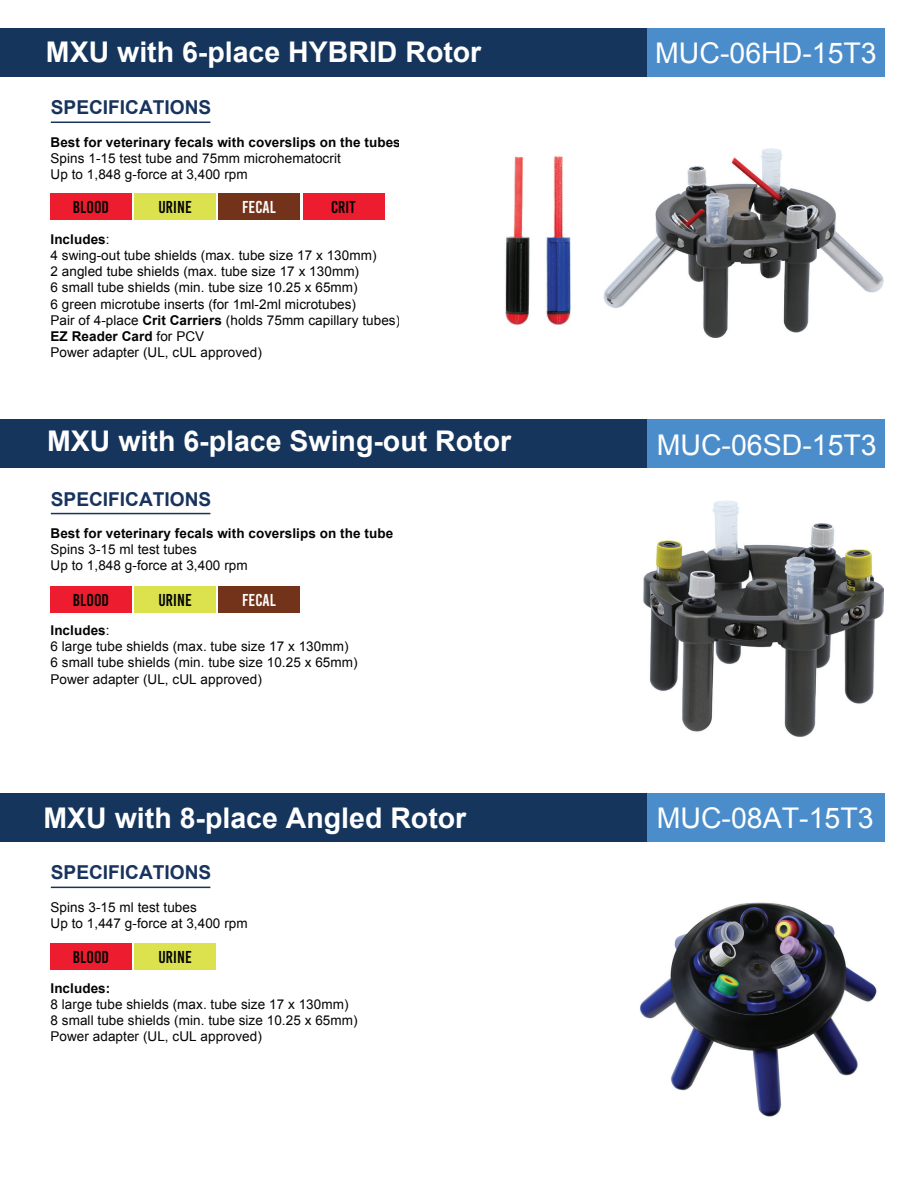
<style>
.page{position:relative;width:918px;height:1188px;background:#fff}
.page>*{position:absolute;margin:0;border:0;box-sizing:border-box;transform-origin:0 0}
.t1{font:700 28.5px "Arial";color:#fff}
.t2{font:28.5px "Arial";color:#fff}
.t3{font:700 19.2px "Arial";color:#18335d}
.t4{font:17.25px "Bebas Kai";letter-spacing:.005em;color:#040503}
.t5{font:17.25px "Bebas Kai";letter-spacing:.005em;color:#fff}
.t6{font:13.5px/16.2px "Arial";letter-spacing:.005em;color:#040503}
.t7{font:700 13.5px "Arial";letter-spacing:.005em;color:#040503}
.s1{font-weight:700}
</style>
<div class="page">
<hr style="left:51px;top:513px;width:159px;height:1px;background:#18335d">
<div style="left:51px;top:587px;width:81px;height:26px;background:#ed1c2e"></div>
<div style="left:135px;top:587px;width:81px;height:26px;background:#dce24e"></div>
<div style="left:219px;top:587px;width:81px;height:26px;background:#73331a"></div>
<img style="left:643px;top:500px;width:241px;height:237px">
<div style="left:0;top:28px;width:650px;height:49px;background:#15355d"></div>
<hr style="left:51px;top:122px;width:159px;height:1px;background:#18335d">
<div style="left:51px;top:194px;width:81px;height:26px;background:#ed1c2e"></div>
<div style="left:135px;top:194px;width:81px;height:26px;background:#dce24e"></div>
<div style="left:219px;top:194px;width:81px;height:26px;background:#73331a"></div>
<div style="left:303px;top:194px;width:81px;height:26px;background:#ed1c2e"></div>
<hr style="left:51px;top:887px;width:159px;height:1px;background:#18335d">
<div style="left:51px;top:943px;width:81px;height:27px;background:#ed1c2e"></div>
<div style="left:135px;top:943px;width:81px;height:27px;background:#dce24e"></div>
<div style="left:0;top:793px;width:650px;height:49px;background:#15355d"></div>
<img style="left:639px;top:902px;width:238px;height:215px">
<div style="left:647px;top:793px;width:237px;height:49px;background:#4a8dca"></div>
<img style="left:505px;top:156px;width:66px;height:169px">
<div style="left:0;top:419px;width:650px;height:49px;background:#15355d"></div>
<div style="left:647px;top:28px;width:237px;height:49px;background:#4a8dca"></div>
<img style="left:603px;top:148px;width:281px;height:189px">
<div style="left:647px;top:419px;width:237px;height:49px;background:#4a8dca"></div>
<h1 class="t1" style="left:46px;top:33px;width:437px">MXU with 6-place HYBRID Rotor</h1>
<h2 class="t3" style="left:51px;top:95px;width:162px">SPECIFICATIONS</h2>
<p class="t7" style="left:51px;top:133px;width:352px">Best for veterinary fecals with coverslips on the tubes</p>
<p class="t6" style="left:51px;top:150px;width:292px">Spins 1-15 test tube and 75mm microhematocrit<br>Up to 1,848 g-force at 3,400 rpm</p>
<p class="t4" style="left:73px;top:198px;width:38px">BLOOD</p>
<p class="t4" style="left:158px;top:198px;width:35px">URINE</p>
<p class="t5" style="left:242px;top:198px;width:35px">FECAL</p>
<p class="t4" style="left:331px;top:198px;width:26px">CRIT</p>
<p class="t6" style="left:51px;top:231px;width:351px"><span class="s1">Includes</span>:<br>4 swing-out tube shields (max. tube size 17 x 130mm)<br>2 angled tube shields (max. tube size 17 x 130mm)<br>6 small tube shields (min. tube size 10.25 x 65mm)<br>6 green microtube inserts (for 1ml-2ml microtubes)<br>Pair of 4-place <span class="s1">Crit Carriers</span> (holds 75mm capillary tubes)<br><span class="s1">EZ Reader Card</span> for PCV<br>Power adapter (UL, cUL approved)</p>
<h1 class="t1" style="left:47px;top:422px;width:465px">MXU with 6-place Swing-out Rotor</h1>
<h2 class="t3" style="left:51px;top:486px;width:162px">SPECIFICATIONS</h2>
<p class="t7" style="left:51px;top:524px;width:344px">Best for veterinary fecals with coverslips on the tube</p>
<p class="t6" style="left:51px;top:541px;width:199px">Spins 3-15 ml test tubes<br>Up to 1,848 g-force at 3,400 rpm</p>
<p class="t4" style="left:73px;top:591px;width:38px">BLOOD</p>
<p class="t4" style="left:158px;top:591px;width:35px">URINE</p>
<p class="t5" style="left:242px;top:591px;width:35px">FECAL</p>
<p class="t6" style="left:51px;top:622px;width:309px"><span class="s1">Includes</span>:<br>6 large tube shields (max. tube size 17 x 130mm)<br>6 small tube shields (min. tube size 10.25 x 65mm)<br>Power adapter (UL, cUL approved)</p>
<h1 class="t2" style="left:655px;top:35px;width:223px">MUC-06HD-15T3</h1>
<h1 class="t2" style="left:657px;top:426px;width:222px">MUC-06SD-15T3</h1>
<h1 class="t1" style="left:44px;top:799px;width:424px">MXU with 8-place Angled Rotor</h1>
<h1 class="t2" style="left:657px;top:799px;width:218px">MUC-08AT-15T3</h1>
<h2 class="t3" style="left:51px;top:860px;width:162px">SPECIFICATIONS</h2>
<p class="t6" style="left:51px;top:899px;width:199px">Spins 3-15 ml test tubes<br>Up to 1,447 g-force at 3,400 rpm</p>
<p class="t4" style="left:73px;top:947px;width:38px">BLOOD</p>
<p class="t4" style="left:158px;top:947px;width:35px">URINE</p>
<p class="t7" style="left:51px;top:979px;width:61px">Includes:</p>
<p class="t6" style="left:51px;top:996px;width:309px">8 large tube shields (max. tube size 17 x 130mm)<br>8 small tube shields (min. tube size 10.25 x 65mm)<br>Power adapter (UL, cUL approved)</p>
</div>
